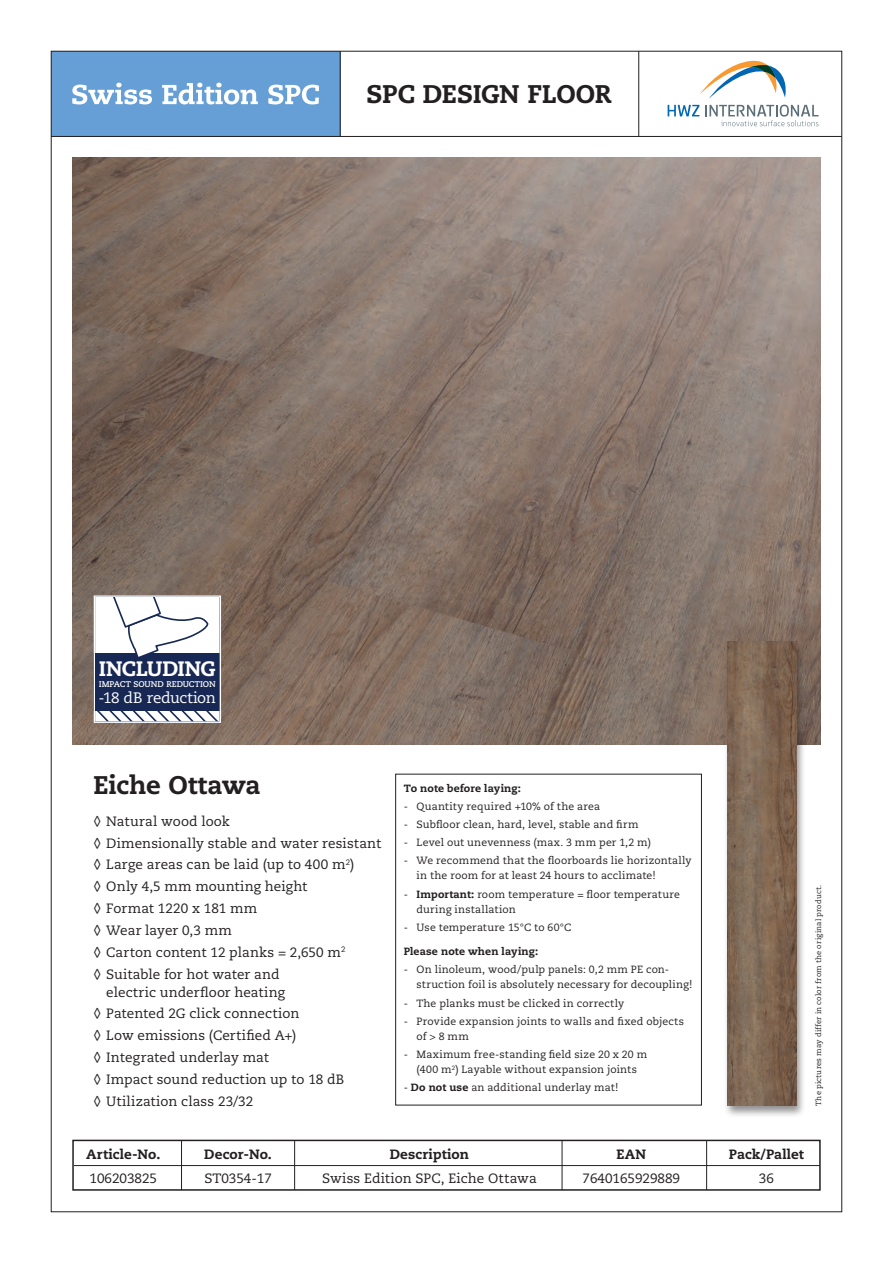
<style>
.page{position:relative;width:893px;height:1263px;background:#fff}
.page>*{position:absolute;margin:0;border:0;box-sizing:border-box;transform-origin:0 0}
.t1{font:800 25.5px "Caecilia LT Pro 85";letter-spacing:-.005em;color:#231f20}
.t2{font:800 20.85px "Caecilia";letter-spacing:-.025em;color:#fff}
.t3{font:15.15px "Caecilia";letter-spacing:-.025em;color:#fff}
.t4{font:13.5px/18px "Caecilia LT Pro 55 Roman";letter-spacing:.005em;color:#231f20}
.t5{font:800 13.5px "Caecilia LT Pro 85";letter-spacing:.01em;color:#231f20}
.t6{font:10.5px/15px "Caecilia LT Pro 55 Roman";letter-spacing:.015em;color:#231f20}
.t7{font:800 10.5px "Caecilia LT Pro 85";letter-spacing:.01em;color:#231f20}
.t8{font:700 8.25px "Caecilia";letter-spacing:-.015em;color:#fff}
.t9{font:7.5px "Caecilia LT Pro 55 Roman";letter-spacing:.02em;color:#231f20}
.s1{font-family:"Caecilia LT Pro 85";font-weight:800}
</style>
<div class="page">
<div style="left:51px;top:51px;width:289px;height:85px;background:#669fd5"></div>
<hr style="left:51px;top:136px;width:791px;height:1px;background:#231f20">
<hr style="left:638px;top:51px;width:1px;height:85px;background:#231f20">
<hr style="left:340px;top:51px;width:1px;height:85px;background:#231f20">
<svg style="left:72px;top:83px;width:247px;height:21px"></svg>
<img style="left:72px;top:157px;width:749px;height:587px">
<div style="left:72px;top:1140px;width:749px;height:51px;border:2px solid #231f20"></div>
<hr style="left:294px;top:1140px;width:1px;height:50px;background:#231f20">
<hr style="left:181px;top:1140px;width:1px;height:50px;background:#231f20">
<hr style="left:74px;top:1165px;width:746px;height:1px;background:#231f20">
<hr style="left:562px;top:1140px;width:1px;height:50px;background:#231f20">
<hr style="left:706px;top:1140px;width:1px;height:50px;background:#231f20">
<div style="left:94px;top:596px;width:126px;height:126px;background:#fff"></div>
<svg style="left:97px;top:710px;width:121px;height:10px"></svg>
<div style="left:94px;top:653px;width:127px;height:57px;background:#172854"></div>
<svg style="left:113px;top:598px;width:95px;height:59px"></svg>
<div style="left:94px;top:595px;width:127px;height:128px;border:1px solid #fff"></div>
<div style="left:723px;top:639px;width:83px;height:479px;background:#231f20;opacity:.5"></div>
<img style="left:727px;top:641px;width:69px;height:465px">
<svg style="left:700px;top:61px;width:86px;height:38px"></svg>
<svg style="left:668px;top:105px;width:31px;height:11px"></svg>
<svg style="left:705px;top:105px;width:114px;height:21px"></svg>
<div style="left:395px;top:774px;width:307px;height:331px;border:1px solid #231f20"></div>
<p class="t1" style="left:367px;top:77px;width:246px">SPC DESIGN FLOOR</p>
<h2 class="t2" style="left:99px;top:655px;width:118px">INCLUDING</h2>
<p class="t8" style="left:99px;top:679px;width:118px">IMPACT SOUND REDUCTION</p>
<h3 class="t3" style="left:99px;top:689px;width:119px">-18 dB reduction</h3>
<p class="t1" style="left:94px;top:767px;width:169px">Eiche Ottawa</p>
<p class="t4" style="left:94px;top:812px;width:138px">◊ Natural wood look</p>
<p class="t4" style="left:94px;top:834px;width:289px">◊ Dimensionally stable and water resistant</p>
<p class="t4" style="left:94px;top:855px;width:262px">◊ Large areas can be laid (up to 400 m<sup>2</sup>)</p>
<p class="t4" style="left:94px;top:877px;width:215px">◊ Only 4,5 mm mounting height</p>
<p class="t4" style="left:94px;top:899px;width:165px">◊ Format 1220 x 181 mm</p>
<p class="t4" style="left:94px;top:921px;width:140px">◊ Wear layer 0,3 mm</p>
<p class="t4" style="left:94px;top:943px;width:254px">◊ Carton content 12 planks = 2,650 m<sup>2</sup></p>
<p class="t4" style="left:106px;top:965px;width:180px;text-indent:-13px">◊ Suitable for hot water and electric underfloor heating</p>
<p class="t4" style="left:94px;top:1004px;width:207px">◊ Patented 2G click connection</p>
<p class="t4" style="left:94px;top:1026px;width:204px">◊ Low emissions (Certified A+)</p>
<p class="t4" style="left:94px;top:1048px;width:177px">◊ Integrated underlay mat</p>
<p class="t4" style="left:94px;top:1070px;width:252px">◊ Impact sound reduction up to 18 dB</p>
<p class="t4" style="left:94px;top:1092px;width:161px">◊ Utilization class 23/32</p>
<p class="t7" style="left:404px;top:781px;width:119px">To note before laying:</p>
<p class="t6" style="left:404px;top:798px;width:198px">- Quantity required +10% of the area</p>
<p class="t6" style="left:404px;top:817px;width:236px">- Subfloor clean, hard, level, stable and firm</p>
<p class="t6" style="left:404px;top:835px;width:249px">- Level out unevenness (max. 3 mm per 1,2 m)</p>
<p class="t6" style="left:417px;top:853px;width:276px;text-indent:-13px">- We recommend that the floorboards lie horizontally in the room for at least 24 hours to acclimate!</p>
<p class="t6" style="left:417px;top:886px;width:265px;text-indent:-13px">- <span class="s1">Important:</span> room temperature = floor temperature during installation</p>
<p class="t6" style="left:404px;top:919px;width:169px">- Use temperature 15°C to 60°C</p>
<p class="t7" style="left:404px;top:944px;width:136px">Please note when laying:</p>
<p class="t6" style="left:417px;top:962px;width:277px;text-indent:-13px">- On linoleum, wood/pulp panels: 0,2 mm PE con&shy;struction foil is absolutely necessary for decoupling!</p>
<p class="t6" style="left:404px;top:995px;width:222px">- The planks must be clicked in correctly</p>
<p class="t6" style="left:417px;top:1013px;width:269px;text-indent:-13px">- Provide expansion joints to walls and fixed objects of &gt; 8 mm</p>
<p class="t6" style="left:404px;top:1047px;width:245px;text-align:center">- Maximum free-standing field size 20 x 20 m (400 m<sup>2</sup>) Layable without expansion joints</p>
<p class="t6" style="left:404px;top:1080px;width:216px">- <span class="s1">Do not use</span> an additional underlay mat!</p>
<p class="t9" style="left:813px;top:1106px;width:222px;rotate:-90deg">The pictures may differ in color from the original product.</p>
<p class="t5" style="left:86px;top:1144px;width:76px">Article-No.</p>
<p class="t5" style="left:204px;top:1144px;width:69px">Decor-No.</p>
<p class="t5" style="left:390px;top:1144px;width:81px">Description</p>
<p class="t5" style="left:616px;top:1144px;width:31px">EAN</p>
<p class="t5" style="left:729px;top:1144px;width:76px">Pack/Pallet</p>
<p class="t4" style="left:90px;top:1169px;width:69px">106203825</p>
<p class="t4" style="left:204px;top:1169px;width:69px">ST0354-17</p>
<p class="t4" style="left:322px;top:1169px;width:216px">Swiss Edition SPC, Eiche Ottawa</p>
<p class="t4" style="left:582px;top:1169px;width:99px">7640165929889</p>
<p class="t4" style="left:759px;top:1169px;width:17px">36</p>
</div>
